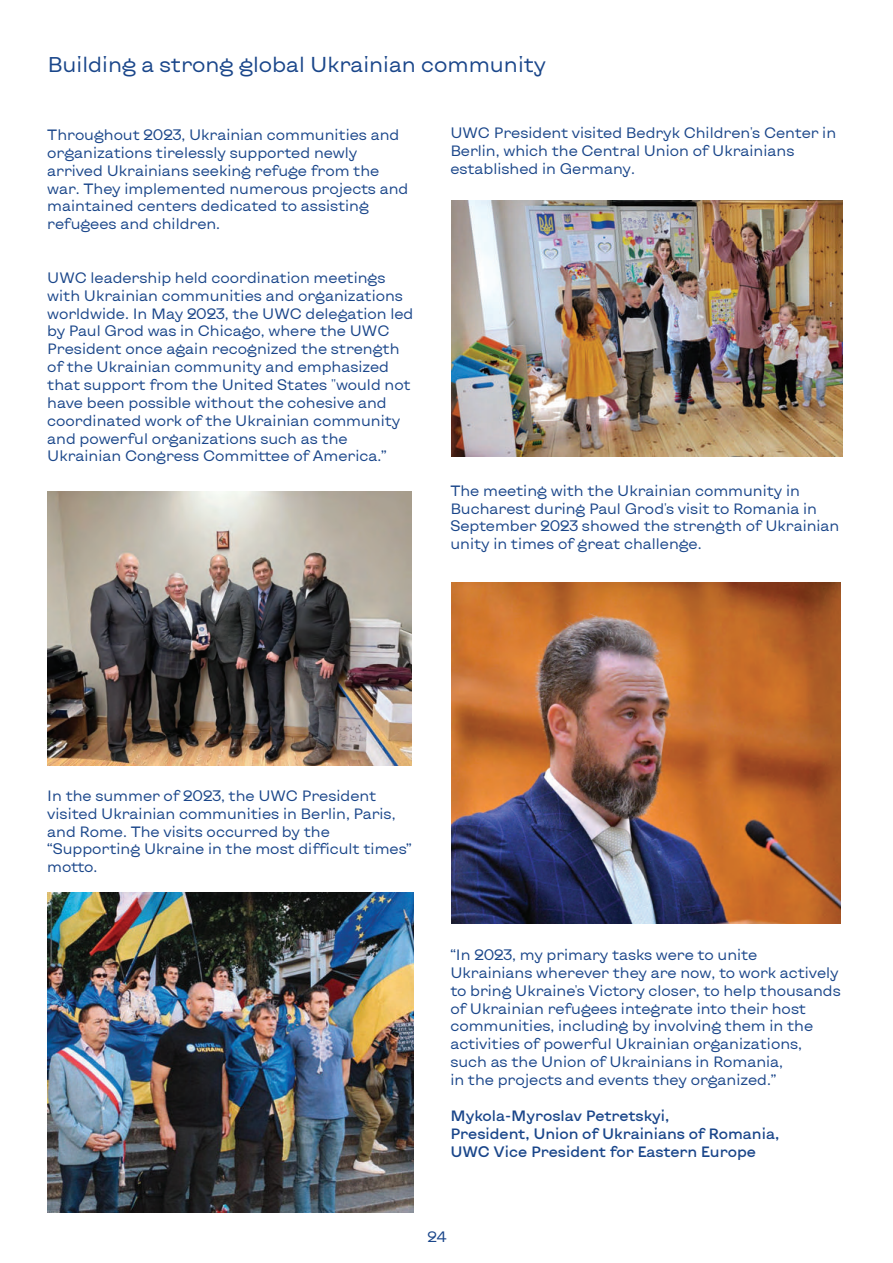
<style>
.page{position:relative;width:893px;height:1263px;background:#fff}
.page>*{position:absolute;margin:0;border:0;box-sizing:border-box;transform-origin:0 0}
.t1{font:21.3px "Kyiv Type Sans";color:#1a468a}
.t2{font:14.85px/17.9px "Kyiv Type Sans";color:#1a468a}
.t3{font:500 14.85px/17.9px "Kyiv Type Sans";color:#1a468a}
</style>
<div class="page">
<img style="left:451px;top:200px;width:391px;height:257px">
<img style="left:451px;top:582px;width:390px;height:342px">
<img style="left:47px;top:492px;width:365px;height:273px">
<img style="left:48px;top:892px;width:366px;height:320px">
<h1 class="t1" style="left:47px;top:50px;width:500px">Building a strong global Ukrainian community</h1>
<p class="t2" style="left:47px;top:125px;width:363px">Throughout 2023, Ukrainian communities and organizations tirelessly supported newly arrived Ukrainians seeking refuge from the war. They implemented numerous projects and maintained centers dedicated to assisting refugees and children.</p>
<p class="t2" style="left:47px;top:268px;width:368px">UWC leadership held coordination meetings with Ukrainian communities and organizations worldwide. In May 2023, the UWC delegation led by Paul Grod was in Chicago, where the UWC President once again recognized the strength of the Ukrainian community and emphasized that support from the United States "would not have been possible without the cohesive and coordinated work of the Ukrainian community and powerful organizations such as the Ukrainian Congress Committee of America.”</p>
<p class="t2" style="left:450px;top:124px;width:387px">UWC President visited Bedryk Children's Center in<br>Berlin, which the Central Union of Ukrainians established in Germany.</p>
<p class="t2" style="left:450px;top:481px;width:390px">The meeting with the Ukrainian community in Bucharest during Paul Grod's visit to Romania in September 2023 showed the strength of Ukrainian unity in times of great challenge.</p>
<p class="t2" style="left:47px;top:786px;width:366px">In the summer of 2023, the UWC President visited Ukrainian communities in Berlin, Paris, and Rome. The visits occurred by the “Supporting Ukraine in the most difficult times” motto.</p>
<p class="t2" style="left:450px;top:945px;width:392px">“In 2023, my primary tasks were to unite Ukrainians wherever they are now, to work actively to bring Ukraine's Victory closer, to help thousands of Ukrainian refugees integrate into their host communities, including by involving them in the activities of powerful Ukrainian organizations, such as the Union of Ukrainians in Romania,<br>in the projects and events they organized.”</p>
<p class="t3" style="left:450px;top:1106px;width:330px">Mykola-Myroslav Petretskyi,<br>President, Union of Ukrainians of Romania,<br>UWC Vice President for Eastern Europe</p>
<p class="t2" style="left:427px;top:1227px;width:20px">24</p>
</div>
